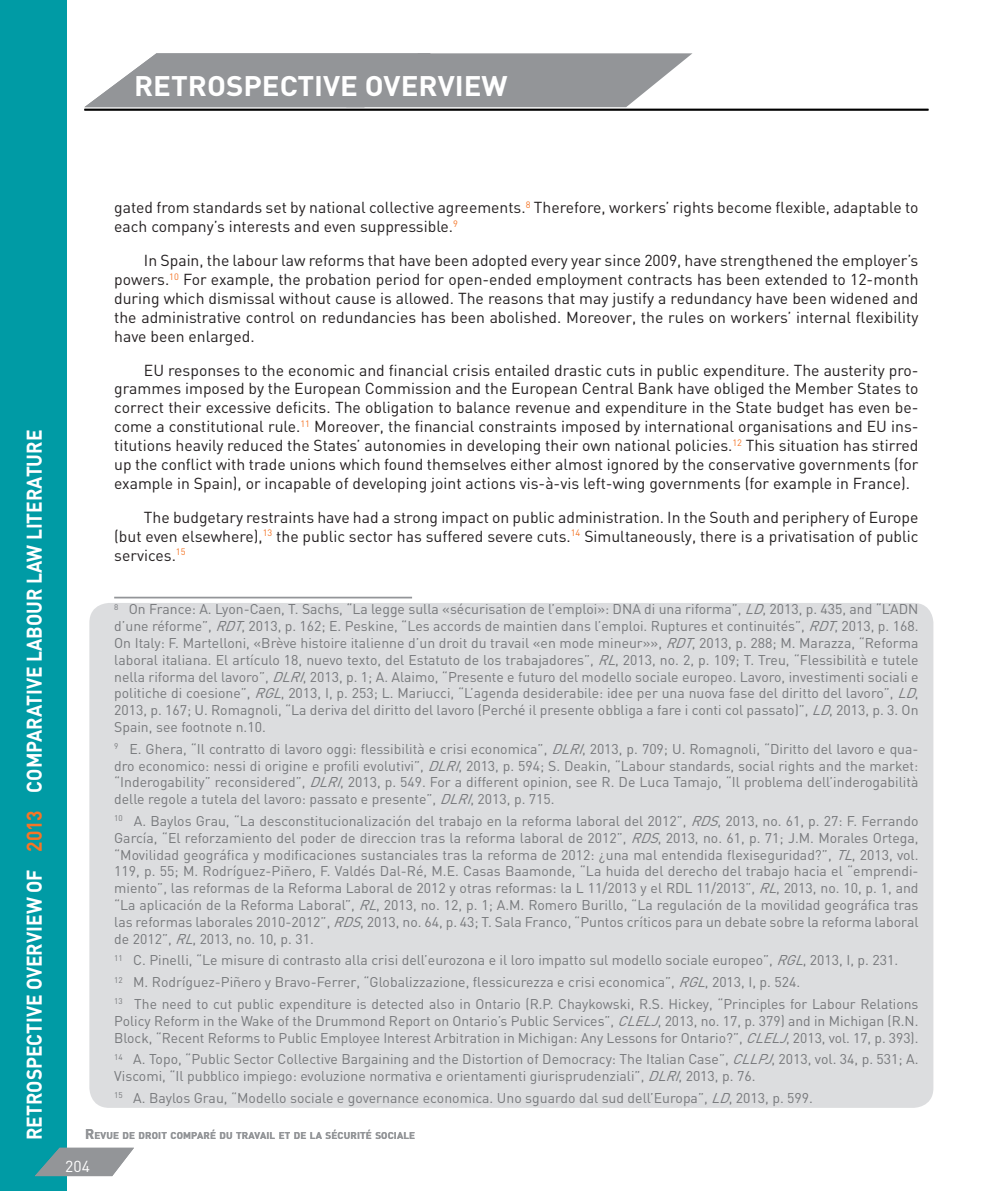
<style>
.page{position:relative;width:993px;height:1191px;background:#fff}
.page>*{position:absolute;margin:0;border:0;box-sizing:border-box;transform-origin:0 0}
.t1{font:700 28px "DIN";color:#fff;scale:1.05 1}
.t2{font:700 28px "DIN";color:#fff}
.t3{font:700 21px "DIN";color:#fff;scale:.91 1}
.t4{font:15.75px/18.9px "DIN";color:#231f20;text-align:justify}
.t5{font:15.75px "DIN";color:#fff}
.t6{font:14px/16.8px "DIN";color:#76787b}
.t7{font:700 9.8px "DIN";letter-spacing:.015em;color:#939598}
.s1{color:#f47527}
.s2{font-style:italic}
.s3{font-size:14px}
</style>
<div class="page">
<div style="left:0;top:0;width:66px;height:1191px;background:#009ba5"></div>
<div style="left:89px;top:603px;width:844px;height:504px;background:#dcdddf;border-radius:20px"></div>
<svg style="left:84px;top:53px;width:608px;height:54px;background:#9fa1a4"></svg>
<hr style="left:84px;top:109px;width:844px;height:1px;background:#000">
<svg style="left:35px;top:1147px;width:99px;height:29px"></svg>
<hr style="left:114px;top:597px;width:298px;height:1px;background:#939598">
<p class="t2" style="left:134px;top:67px;width:18px">F</p>
<p class="t2" style="left:186px;top:67px;width:96px">NANDO</p>
<p class="t1" style="left:134px;top:67px;width:36px">RETR</p>
<p class="t1" style="left:207px;top:67px;width:101px">OSPECTIVE</p>
<p class="t1" style="left:365px;top:67px;width:35px">OVERVIE</p>
<p class="t1" style="left:481px;top:67px;width:26px">W</p>
<p class="t3" style="left:21px;top:1140px;width:779px;rotate:-90deg">RETROSPECTIVE OVERVIEW OF <span class="s1">2013</span> COMPARATIVE LABOUR LAW LITERATURE</p>
<p class="t4" style="left:114px;top:198px;width:805px">gated from standards set by national collective agreements.<sup>8</sup> Therefore, workers’ rights become flexible, adaptable to each company’s interests and even suppressible.<sup>9</sup></p>
<p class="t4" style="left:114px;top:251px;width:805px;text-indent:30px">In Spain, the labour law reforms that have been adopted every year since 2009, have strengthened the employer’s powers.<sup>10</sup> For example, the probation period for open-ended employment contracts has been extended to 12-month during which dismissal without cause is allowed. The reasons that may justify a redundancy have been widened and the administrative control on redundancies has been abolished. M oreover, the rules on workers’ internal flexibility have been enlarged.</p>
<p class="t4" style="left:114px;top:360px;width:805px;text-indent:30px">EU responses to the economic and financial crisis entailed drastic cuts in public expenditure. The austerity pro&shy;grammes imposed by the European Commission and the European Central Bank have obliged the Member States to correct their excessive deficits. The obligation to balance revenue and expenditure in the State budget has even be&shy;come a constitutional rule.<sup>11</sup> Moreover, the financial constraints imposed by international organisations and EU ins&shy;titutions heavily reduced the States’ autonomies in developing their own national policies.<sup>12</sup> This situation has stirred up the conflict with trade unions which found themselves either almost ignored by the conservative governments (for example in Spain), or incapable of developing joint actions vis-à-vis left-wing governments (for example in France).</p>
<p class="t4" style="left:114px;top:507px;width:805px;text-indent:30px">The budgetary restraints have had a strong impact on public administration. In the South and periphery of Europe (but even elsewhere),<sup>13</sup> the public sector has suffered severe cuts.<sup>14</sup> Simultaneously, there is a privatisation of public services.<sup>15</sup></p>
<p class="t6" style="left:114px;top:600px;width:808px"><sup>8</sup> On France: A. Lyon-Caen, T. Sachs, “La legge sulla «sécurisation de l’emploi»: DNA di una riforma”, <span class="s2">LD</span>, 2013, p. 435, and “L’ADN d’une réforme”, <span class="s2">RDT</span>, 2013, p. 162; E. Peskine, “Les accords de maintien dans l’emploi. Ruptures et continuités”, <span class="s2">RDT</span>, 2013, p. 168.<br>On Italy: F. Martelloni, «Brève histoire italienne d’un droit du travail «en mode mineur»», <span class="s2">RDT</span>, 2013, p. 288; M . Marazza, “Reforma laboral italiana. El artículo 18, nuevo texto, del Estatuto de los trabajadores”, <span class="s2">RL</span>, 2013, no. 2, p. 109; T. Treu, “Flessibilità e tutele nella riforma del lavoro”, <span class="s2">DLRI</span>, 2013, p. 1; A. Alaimo, “Presente e futuro del modello sociale europeo. Lavoro, investimenti sociali e politiche di coesione”, <span class="s2">RGL</span>, 2013, I, p. 253; L. Mariucci, “L’agenda desiderabile: idee per una nuova fase del diritto del lavoro”, <span class="s2">LD</span>, 2013, p. 167; U. Romagnoli, “La deriva del diritto del lavoro (Perché il presente obbliga a fare i conti col passato)”, <span class="s2">LD</span>, 2013, p. 3. On Spain, see footnote n.10.</p>
<p class="t6" style="left:114px;top:740px;width:805px;text-align:justify"><sup>9</sup> E. Ghera, “Il contratto di lavoro oggi: flessibilità e crisi economica”, <span class="s2">DLRI</span>, 2013, p. 709; U. Romagnoli, “Diritto del lavoro e qua&shy;dro economico: nessi di origine e profili evolutivi”, <span class="s2">DLRI</span>, 2013, p. 594; S. Deakin, “Labour standards, social rights and the market: “Inderogability” reconsidered”, <span class="s2">DLRI</span>, 2013, p. 549. For a different opinion, see R. De Luca Tamajo, “Il problema dell’inderogabilità delle regole a tutela del lavoro: passato e presente”, <span class="s2">DLRI</span>, 2013, p. 715.</p>
<p class="t6" style="left:114px;top:812px;width:805px;text-align:justify"><sup>10</sup> A. Baylos Grau, “La desconstitucionalización del trabajo en la reforma laboral del 2012”, <span class="s2">RDS</span>, 2013, no. 61, p. 27: F. Ferrando García, “El reforzamiento del poder de direccion tras la reforma laboral de 2012”, <span class="s2">RDS</span>, 2013, no. 61, p. 71; J.M . Morales Ortega, “M ovilidad geográfica y modificaciones sustanciales tras la reforma de 2012: ¿una mal entendida flexiseguridad?”, <span class="s2">TL</span>, 2013, vol.<br>119, p. 55; M . Rodríguez-Piñero, F. Valdés Dal-Ré, M .E. Casas Baamonde, “La huida del derecho del trabajo hacia el “emprendi&shy;miento”, las reformas de la Reforma Laboral de 2012 y otras reformas: la L 11/2013 y el RDL 11/2013”, <span class="s2">RL</span>, 2013, no. 10, p. 1, and “La aplicación de la Reforma Laboral”, <span class="s2">RL</span>, 2013, no. 12, p. 1; A.M . Romero Burillo, “La regulación de la movilidad geográfica tras las reformas laborales 2010-2012”, <span class="s2">RDS</span>, 2013, no. 64, p. 43; T. Sala Franco, “Puntos críticos para un debate sobre la reforma laboral de 2012”, <span class="s2">RL</span>, 2013, no. 10, p. 31.</p>
<p class="t6" style="left:114px;top:949px;width:805px;line-height:21.7px"><sup>11</sup> C. Pinelli, “Le misure di contrasto alla crisi dell’eurozona e il loro impatto sul modello sociale europeo”, <span class="s2">RGL</span>, 2013, I, p. 231.<br><sup>12</sup> M . Rodríguez-Piñero y Bravo-Ferrer, “Globalizzazione, flessicurezza e crisi economica”, <span class="s2">RGL</span>, 2013, I, p. 524.<br><sup>13</sup> The need to cut public expenditure is detected also in Ontario (R.P. Chaykowski, R.S. Hickey, “Principles for Labour Relations</p>
<p class="t6" style="left:114px;top:1012px;width:805px">Policy Reform in the Wake of the Drummond Report on Ontario’s Public Services”, <span class="s2">CLELJ</span>, 2013, no. 17, p. 379) and in M ichigan (R.N.<br>Block, “Recent Reforms to Public Employee Interest Arbitration in M ichigan: Any Lessons for Ontario?”, <span class="s2">CLELJ</span>, 2013, vol. 17, p. 393).</p>
<p class="t6" style="left:114px;top:1050px;width:805px"><sup>14</sup> A. Topo, “Public Sector Collective Bargaining and the Distortion of Democracy: The Italian Case”, <span class="s2">CLLPJ</span>, 2013, vol. 34, p. 531; A.<br>Viscomi, “Il pubblico impiego: evoluzione normativa e orientamenti giurisprudenziali”, <span class="s2">DLRI</span>, 2013, p. 76.</p>
<p class="t6" style="left:114px;top:1089px;width:700px"><sup>15</sup> A. Baylos Grau, “Modello sociale e governance economica. Uno sguardo dal sud dell’Europa”, <span class="s2">LD</span>, 2013, p. 599.</p>
<p class="t7" style="left:85px;top:1129px;width:331px"><span class="s3">R</span>EVUE DE DROIT COMPARÉ DU TRAVAIL ET DE LA SÉCURITÉ SOCIALE</p>
<p class="t5" style="left:65px;top:1156px;width:26px">204</p>
</div>
